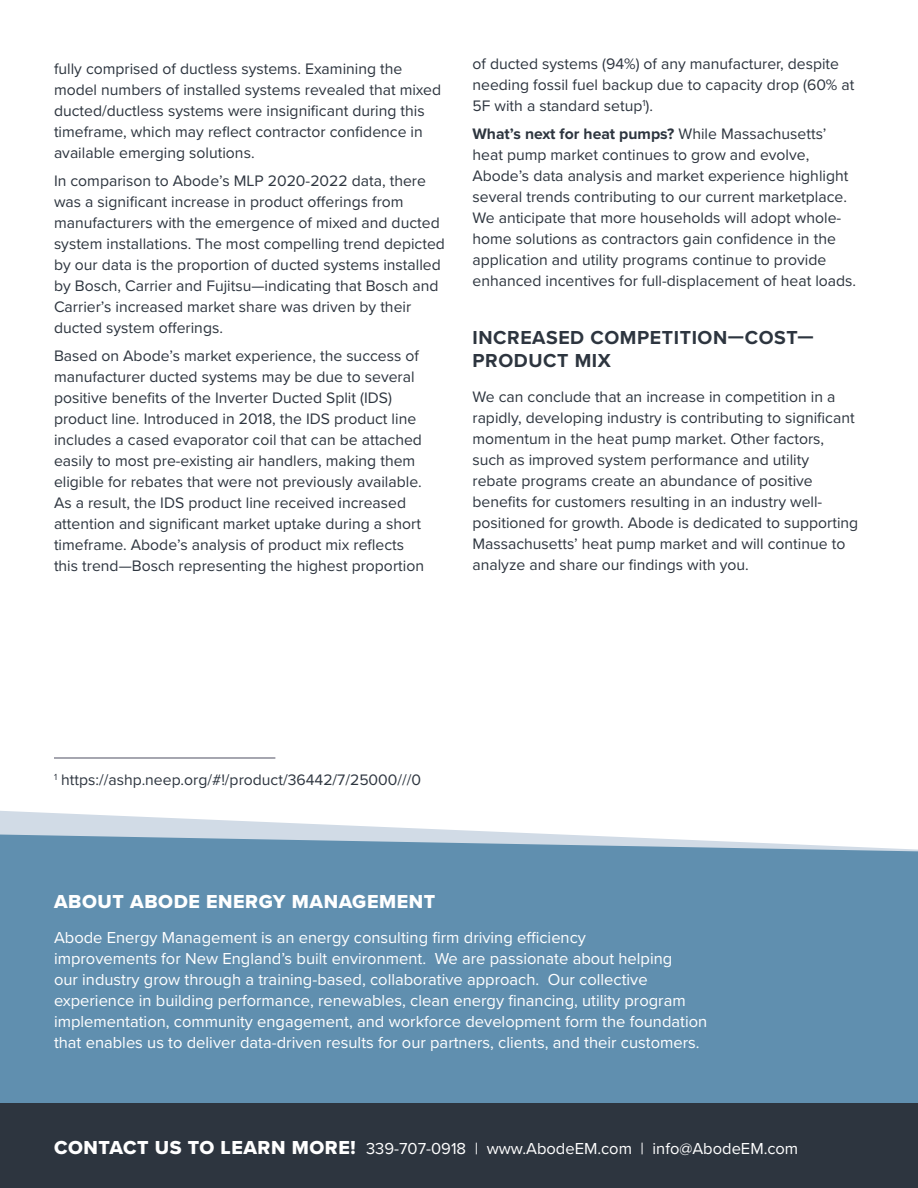
<style>
.page{position:relative;width:918px;height:1188px;background:#fff}
.page>*{position:absolute;margin:0;border:0;box-sizing:border-box;transform-origin:0 0}
.t1{font:700 19.5px/23.4px "Proxima Nova";letter-spacing:.03em;color:#2d353f}
.t2{font:19.5px "Proxima Nova Extrabld";letter-spacing:.03em;color:#fff}
.t3{font:16.5px/21px "Proxima Nova";color:#fff}
.t4{font:15.75px/21px "Proxima Nova";color:#2d353f}
.s1{font-weight:700}
.s2{font-family:"Proxima Nova Extrabld";font-size:19.5px}
</style>
<div class="page">
<hr style="left:54px;top:758px;width:221px;height:1px;background:#4e4f61">
<svg style="left:0;top:811px;width:568px;height:24px"></svg>
<div style="left:0;top:835px;width:918px;height:269px;background:#608faf"></div>
<div style="left:0;top:1104px;width:918px;height:84px;background:#2d353f"></div>
<p class="t4" style="left:54px;top:59px;width:389px">fully comprised of ductless systems. Examining the model numbers of installed systems revealed that mixed ducted/ductless systems were insignificant during this timeframe, which may reflect contractor confidence in available emerging solutions.</p>
<p class="t4" style="left:54px;top:171px;width:392px">In comparison to Abode’s MLP 2020-2022 data, there was a significant increase in product offerings from manufacturers with the emergence of mixed and ducted system installations. The most compelling trend depicted by our data is the proportion of ducted systems installed by Bosch, Carrier and Fujitsu—indicating that Bosch and Carrier’s increased market share was driven by their ducted system offerings.</p>
<p class="t4" style="left:54px;top:346px;width:372px">Based on Abode’s market experience, the success of manufacturer ducted systems may be due to several positive benefits of the Inverter Ducted Split (IDS) product line. Introduced in 2018, the IDS product line includes a cased evaporator coil that can be attached easily to most pre-existing air handlers, making them eligible for rebates that were not previously available.<br>As a result, the IDS product line received increased attention and significant market uptake during a short timeframe. Abode’s analysis of product mix reflects this trend—Bosch representing the highest proportion</p>
<p class="t4" style="left:472px;top:55px;width:383px">of ducted systems (94%) of any manufacturer, despite needing fossil fuel backup due to capacity drop (60% at<br>5F with a standard setup<sup>1</sup>).</p>
<p class="t4" style="left:473px;top:124px;width:385px"><span class="s1">What’s next for heat pumps?</span> While Massachusetts’ heat pump market continues to grow and evolve, Abode’s data analysis and market experience highlight several trends contributing to our current marketplace.<br>We anticipate that more households will adopt whole&shy;home solutions as contractors gain confidence in the application and utility programs continue to provide enhanced incentives for full-displacement of heat loads.</p>
<p class="t1" style="left:473px;top:327px;width:343px">INCREASED COMPETITION—COST—<br>PRODUCT MIX</p>
<p class="t4" style="left:473px;top:387px;width:387px">We can conclude that an increase in competition in a rapidly, developing industry is contributing to significant momentum in the heat pump market. Other factors, such as improved system performance and utility<br>rebate programs create an abundance of positive benefits for customers resulting in an industry well&shy;positioned for growth. Abode is dedicated to supporting Massachusetts’ heat pump market and will continue to analyze and share our findings with you.</p>
<p class="t4" style="left:54px;top:770px;width:369px"><sup>1</sup> https://ashp.neep.org/#!/product/36442/7/25000///0</p>
<p class="t2" style="left:54px;top:894px;width:383px">ABOUT ABODE ENERGY MANAGEMENT</p>
<p class="t3" style="left:54px;top:928px;width:655px">Abode Energy Management is an energy consulting firm driving efficiency<br>improvements for New England’s built environment. We are passionate about helping<br>our industry grow through a training-based, collaborative approach. Our collective experience in building performance, renewables, clean energy financing, utility program implementation, community engagement, and workforce development form the foundation that enables us to deliver data-driven results for our partners, clients, and their customers.</p>
<p class="t3" style="left:54px;top:1139px;width:746px"><span class="s2">CONTACT US TO LEARN MORE!</span> 339-707-0918 | www.AbodeEM.com | info@AbodeEM.com</p>
<p class="t3" style="left:362px;top:1139px;width:408px">12 .456.8910 | www.abodeem.com | test@abodeem.com</p>
</div>
